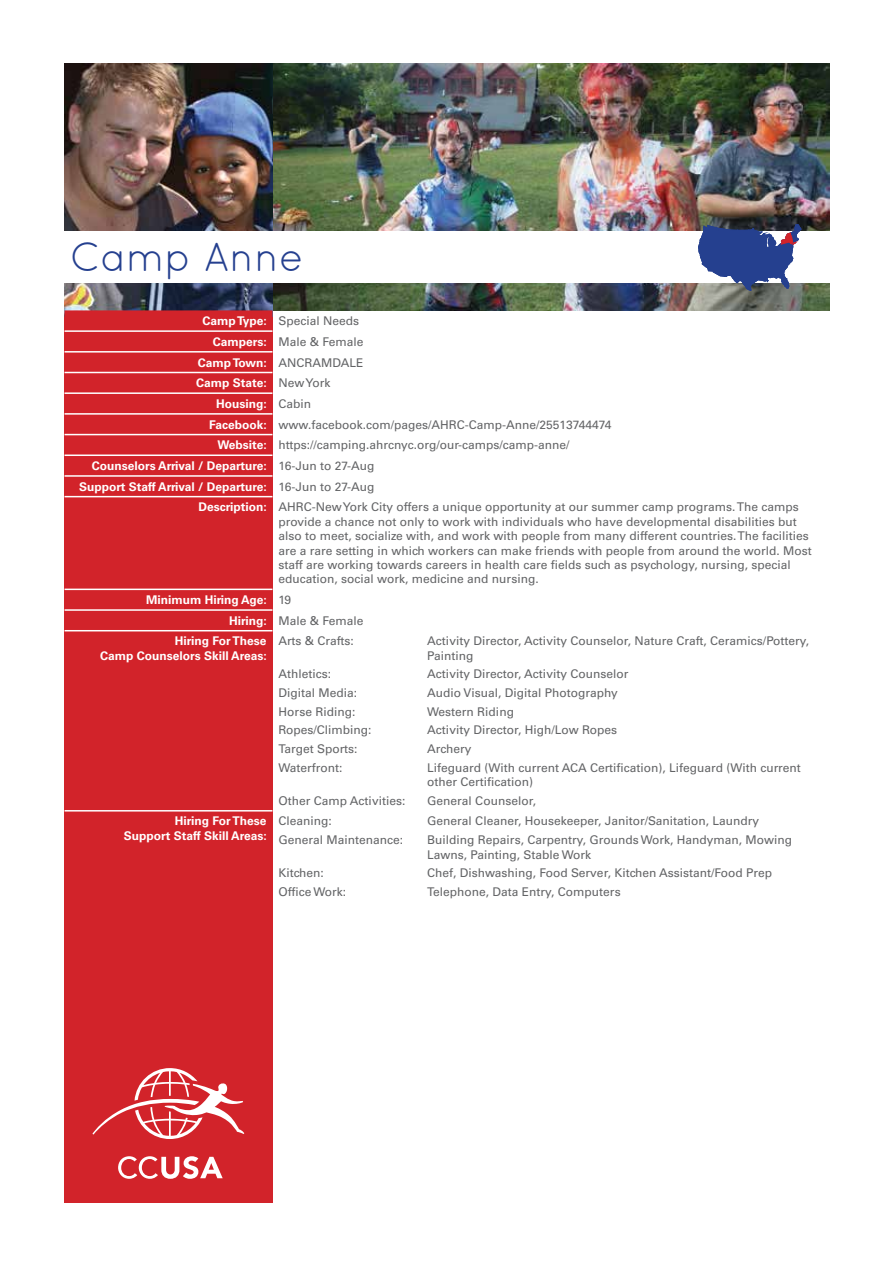
<style>
.page{position:relative;width:893px;height:1263px;background:#fff}
.page>*{position:absolute;margin:0;border:0;box-sizing:border-box;transform-origin:0 0}
.t1{font:40.5px "Quicksand";color:#25408f}
.t2{font:12px/14.4px "Univers LT Std";color:#636466}
.t3{font:700 12px/14.4px "Univers LT Std";color:#fff;text-align:right}
.s1{font-weight:700;color:#fff}
.s2{font-weight:400;color:#636466}
</style>
<div class="page">
<div style="left:65px;top:73px;width:208px;height:1129px;background:#d2232a"></div>
<img style="left:272px;top:64px;width:557px;height:246px">
<img style="left:65px;top:64px;width:207px;height:246px">
<svg style="left:65px;top:310px;width:207px;height:502px"></svg>
<hr style="left:65px;top:330px;width:207px;height:2px;background:#fff">
<hr style="left:65px;top:351px;width:207px;height:2px;background:#fff">
<hr style="left:65px;top:372px;width:207px;height:1px;background:#fff">
<hr style="left:65px;top:392px;width:207px;height:2px;background:#fff">
<hr style="left:65px;top:413px;width:207px;height:2px;background:#fff">
<hr style="left:65px;top:434px;width:207px;height:1px;background:#fff">
<hr style="left:65px;top:454px;width:207px;height:2px;background:#fff">
<hr style="left:65px;top:475px;width:207px;height:2px;background:#fff">
<hr style="left:65px;top:496px;width:207px;height:1px;background:#fff">
<hr style="left:65px;top:589px;width:207px;height:1px;background:#fff">
<hr style="left:65px;top:609px;width:207px;height:2px;background:#fff">
<hr style="left:65px;top:630px;width:207px;height:1px;background:#fff">
<hr style="left:65px;top:810px;width:207px;height:1px;background:#fff">
<svg style="left:92px;top:1068px;width:152px;height:71px"></svg>
<svg style="left:118px;top:1156px;width:105px;height:23px"></svg>
<div style="left:57px;top:232px;width:836px;height:51px;background:#fff"></div>
<svg style="left:698px;top:224px;width:103px;height:67px"></svg>
<h1 class="t1" style="left:70px;top:233px;width:236px">Camp Anne</h1>
<p class="t2" style="left:202px;top:314px;width:158px"><span class="s1">Camp Type:</span> Special Needs</p>
<p class="t2" style="left:213px;top:334px;width:152px"><span class="s1">Campers:</span> Male &amp; Female</p>
<p class="t2" style="left:198px;top:355px;width:167px"><span class="s1">Camp Town:</span> ANCRAMDALE</p>
<p class="t3" style="left:196px;top:376px;width:136px">Camp State: <span class="s2">New York</span></p>
<p class="t3" style="left:216px;top:397px;width:97px">Housing: <span class="s2">Cabin</span></p>
<p class="t2" style="left:209px;top:417px;width:404px"><span class="s1">Facebook:</span> www.facebook.com/pages/AHRC-Camp-Anne/25513744474</p>
<p class="t2" style="left:217px;top:438px;width:353px"><span class="s1">Website:</span> https://camping.ahrcnyc.org/our-camps/camp-anne/</p>
<p class="t3" style="left:92px;top:459px;width:284px">Counselors Arrival / Departure: <span class="s2">16-Jun to 27-Aug</span></p>
<p class="t3" style="left:79px;top:479px;width:297px">Support Staff Arrival / Departure: <span class="s2">16-Jun to 27-Aug</span></p>
<p class="t2" style="left:199px;top:500px;width:602px"><span class="s1">Description:</span> AHRC-New York City offers a unique opportunity at our summer camp programs. The camps</p>
<p class="t2" style="left:278px;top:514px;width:535px">provide a chance not only to work with individuals who have developmental disabilities but also to meet, socialize with, and work with people from many different countries. The facilities are a rare setting in which workers can make friends with people from around the world. Most staff are working towards careers in health care fields such as psychology, nursing, special education, social work, medicine and nursing.</p>
<p class="t3" style="left:146px;top:593px;width:147px">Minimum Hiring Age: <span class="s2">19</span></p>
<p class="t2" style="left:229px;top:613px;width:136px"><span class="s1">Hiring:</span> Male &amp; Female</p>
<p class="t3" style="left:175px;top:634px;width:93px">Hiring For These</p>
<p class="t3" style="left:100px;top:648px;width:168px">Camp Counselors Skill Areas:</p>
<p class="t2" style="left:278px;top:634px;width:77px">Arts &amp; Crafts:</p>
<p class="t2" style="left:427px;top:634px;width:383px">Activity Director, Activity Counselor, Nature Craft, Ceramics/Pottery,<br>Painting</p>
<p class="t2" style="left:278px;top:667px;width:54px">Athletics:</p>
<p class="t2" style="left:427px;top:667px;width:203px">Activity Director, Activity Counselor</p>
<p class="t2" style="left:278px;top:686px;width:80px">Digital Media:</p>
<p class="t2" style="left:427px;top:686px;width:192px">Audio Visual, Digital Photography</p>
<p class="t2" style="left:278px;top:704px;width:78px">Horse Riding:</p>
<p class="t2" style="left:427px;top:704px;width:88px">Western Riding</p>
<p class="t2" style="left:278px;top:723px;width:95px">Ropes/Climbing:</p>
<p class="t2" style="left:427px;top:723px;width:191px">Activity Director, High/Low Ropes</p>
<p class="t2" style="left:278px;top:742px;width:80px">Target Sports:</p>
<p class="t2" style="left:427px;top:742px;width:46px">Archery</p>
<p class="t2" style="left:278px;top:760px;width:66px">Waterfront:</p>
<p class="t2" style="left:427px;top:760px;width:375px">Lifeguard (With current ACA Certification), Lifeguard (With current other Certification)</p>
<p class="t2" style="left:278px;top:793px;width:128px">Other Camp Activities:</p>
<p class="t2" style="left:427px;top:793px;width:110px">General Counselor,</p>
<p class="t3" style="left:124px;top:814px;width:144px">Hiring For These<br>Support Staff Skill Areas:</p>
<p class="t2" style="left:278px;top:814px;width:55px">Cleaning:</p>
<p class="t2" style="left:427px;top:814px;width:333px">General Cleaner, Housekeeper, Janitor/Sanitation, Laundry</p>
<p class="t2" style="left:278px;top:833px;width:126px">General Maintenance:</p>
<p class="t2" style="left:427px;top:833px;width:366px">Building Repairs, Carpentry, Grounds Work, Handyman, Mowing<br>Lawns, Painting, Stable Work</p>
<p class="t2" style="left:278px;top:866px;width:47px">Kitchen:</p>
<p class="t2" style="left:427px;top:866px;width:346px">Chef, Dishwashing, Food Server, Kitchen Assistant/Food Prep</p>
<p class="t2" style="left:278px;top:884px;width:69px">Office Work:</p>
<p class="t2" style="left:427px;top:884px;width:195px">Telephone, Data Entry, Computers</p>
</div>
